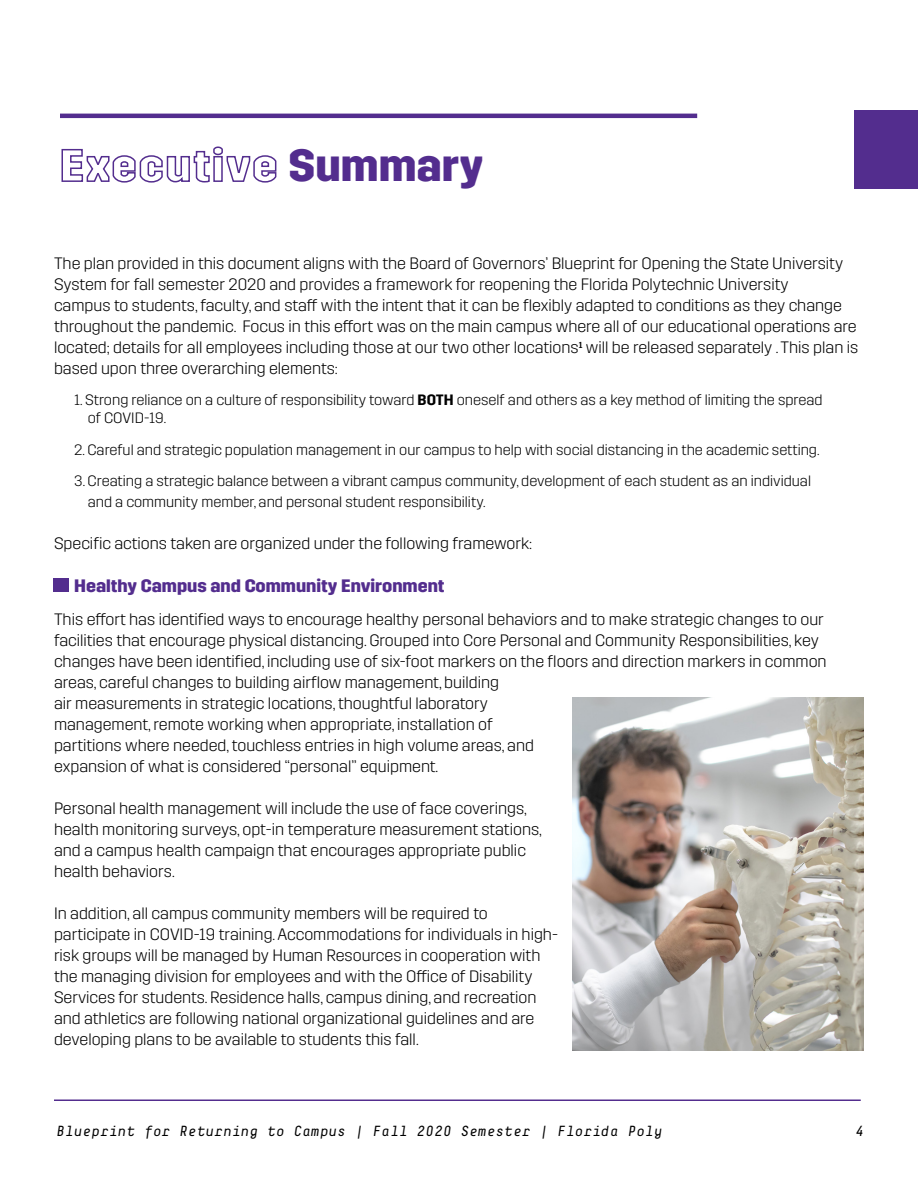
<style>
.page{position:relative;width:918px;height:1188px;background:#fff}
.page>*{position:absolute;margin:0;border:0;box-sizing:border-box;transform-origin:0 0}
.t1{font:700 45px "Trim";color:#532d8e}
.t2{font:700 18px "Trim";color:#532d8e}
.t3{font:300 16.5px/21px "Trim";color:#000}
.t4{font:300 15px/18px "Trim";color:#000}
.t5{font:italic 14.7px "Decima Mono";color:#000}
.s1{font-weight:600}
</style>
<div class="page">
<div style="left:854px;top:111px;width:64px;height:78px;background:#532d8e"></div>
<hr style="left:54px;top:1100px;width:807px;height:1px;background:#532d8e">
<svg style="left:61px;top:146px;width:216px;height:37px"></svg>
<div style="left:53px;top:578px;width:16px;height:14px;background:#532d8e"></div>
<hr style="left:60px;top:114px;width:637px;height:4px;background:#532d8e">
<img style="left:572px;top:697px;width:292px;height:354px">
<h1 class="t1" style="left:289px;top:140px;width:196px">Summary</h1>
<p class="t3" style="left:54px;top:253px;width:806px">The plan provided in this document aligns with the Board of Governors’ Blueprint for Opening the State University System for fall semester 2020 and provides a framework for reopening the Florida Polytechnic University<br>campus to students, faculty, and staff with the intent that it can be flexibly adapted to conditions as they change throughout the pandemic. Focus in this effort was on the main campus where all of our educational operations are located; details for all employees including those at our two other locations<sup>1</sup> will be released separately . This plan is based upon three overarching elements:</p>
<p class="t4" style="left:88px;top:391px;width:736px;text-indent:-14px">1. Strong reliance on a culture of responsibility toward <span class="s1">BOTH</span> oneself and others as a key method of limiting the spread of COVID-19.</p>
<p class="t4" style="left:74px;top:441px;width:747px">2. Careful and strategic population management in our campus to help with social distancing in the academic setting.</p>
<p class="t4" style="left:88px;top:471px;width:725px;line-height:21px;text-indent:-14px">3. Creating a strategic balance between a vibrant campus community, development of each student as an individual and a community member, and personal student responsibility.</p>
<p class="t3" style="left:54px;top:533px;width:480px">Specific actions taken are organized under the following framework:</p>
<p class="t2" style="left:74px;top:575px;width:372px">Healthy Campus and Community Environment</p>
<p class="t3" style="left:54px;top:609px;width:774px">This effort has identified ways to encourage healthy personal behaviors and to make strategic changes to our facilities that encourage physical distancing. Grouped into Core Personal and Community Responsibilities, key changes have been identified, including use of six-foot markers on the floors and direction markers in common areas, careful changes to building airflow management, building<br>air measurements in strategic locations, thoughtful laboratory<br>management, remote working when appropriate, installation of<br>partitions where needed, touchless entries in high volume areas, and<br>expansion of what is considered “personal” equipment.</p>
<p class="t3" style="left:54px;top:798px;width:489px">Personal health management will include the use of face coverings, health monitoring surveys, opt-in temperature measurement stations, and a campus health campaign that encourages appropriate public health behaviors.</p>
<p class="t3" style="left:54px;top:903px;width:506px">In addition, all campus community members will be required to participate in COVID-19 training. Accommodations for individuals in high&shy;risk groups will be managed by Human Resources in cooperation with the managing division for employees and with the Office of Disability Services for students. Residence halls, campus dining, and recreation and athletics are following national organizational guidelines and are developing plans to be available to students this fall.</p>
<p class="t5" style="left:56px;top:1123px;width:608px">Blueprint for Returning to Campus | Fall 2020 Semester | Florida Poly</p>
<p class="t5" style="left:855px;top:1123px;width:10px">4</p>
</div>
